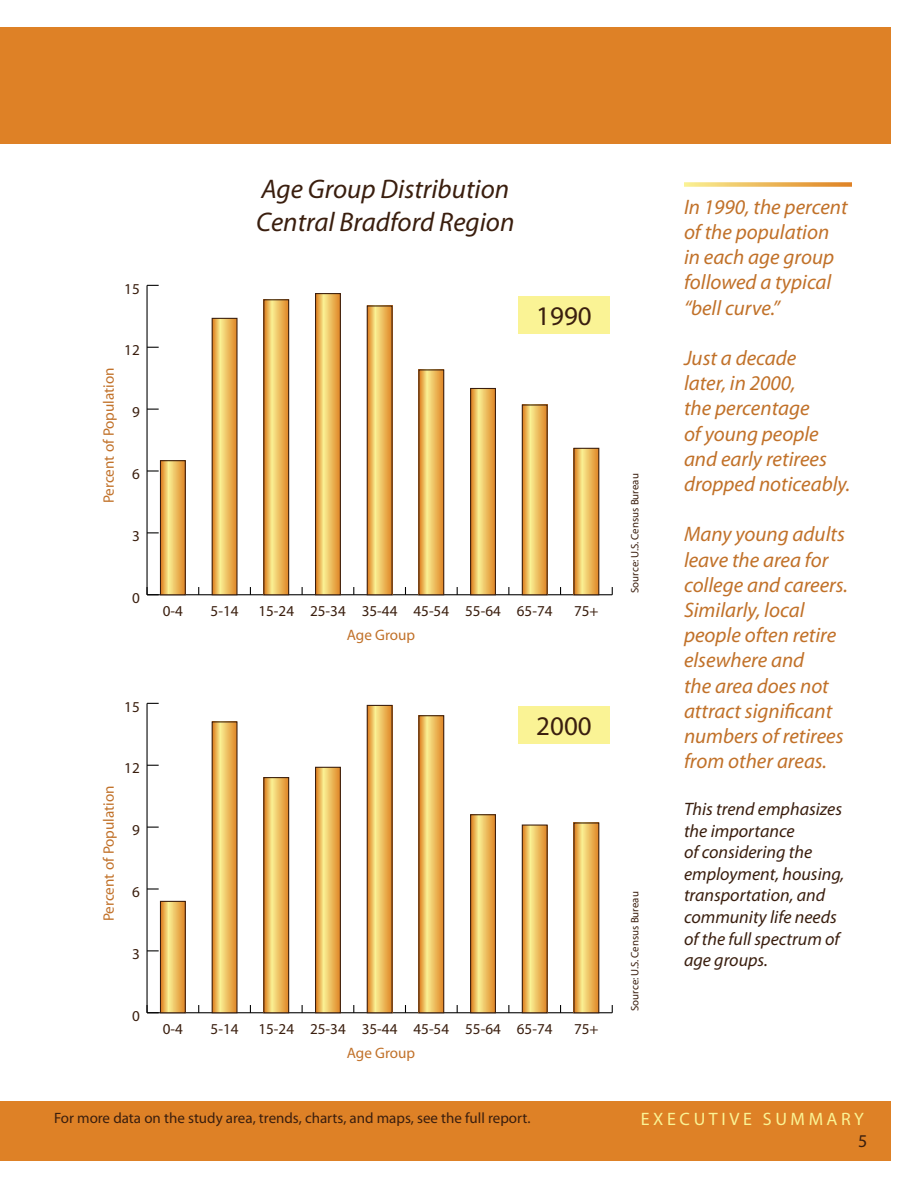
<style>
.page{position:relative;width:918px;height:1188px;background:#fff}
.page>*{position:absolute;margin:0;border:0;box-sizing:border-box;transform-origin:0 0}
.t1{font:italic 27px/32.4px "Myriad Pro";color:#3a1e0e}
.t2{font:27px "Myriad Pro";color:#3a1e0e}
.t3{font:italic 21px/25.2px "Myriad Pro";color:#c17129}
.t4{font:italic 18px/21.6px "Myriad Pro";color:#3a1e0e}
.t5{font:18px "Myriad Pro";letter-spacing:.2em;color:#faf395}
.t6{font:18px "Myriad Pro";color:#3a1e0e}
.t7{font:15.15px "Myriad";color:#3a1e0e}
.t8{font:15.15px "Myriad";color:#c17129}
.t9{font:15px "Myriad Pro";color:#3a1e0e}
.t10{font:10.8px "Myriad";color:#3a1e0e}
</style>
<div class="page">
<div style="left:0;top:1101px;width:891px;height:60px;background:#de8126"></div>
<div style="left:0;top:27px;width:891px;height:116px;background:#de8126"></div>
<hr style="left:147px;top:594px;width:465px;height:1px;background:#000">
<hr style="left:147px;top:285px;width:1px;height:310px;background:#000">
<svg style="left:147px;top:587px;width:12px;height:8px"></svg>
<svg style="left:147px;top:532px;width:12px;height:1px"></svg>
<svg style="left:147px;top:470px;width:12px;height:2px"></svg>
<svg style="left:147px;top:409px;width:12px;height:1px"></svg>
<svg style="left:147px;top:347px;width:12px;height:1px"></svg>
<svg style="left:147px;top:285px;width:12px;height:1px"></svg>
<svg style="left:162px;top:462px;width:22px;height:131px;background:#edbd5f"></svg>
<div style="left:160px;top:460px;width:26px;height:135px;border:1px solid #3a1e0e"></div>
<svg style="left:214px;top:320px;width:22px;height:273px;background:#edbd5f"></svg>
<div style="left:212px;top:318px;width:26px;height:277px;border:1px solid #3a1e0e"></div>
<svg style="left:265px;top:301px;width:22px;height:292px;background:#edbd5f"></svg>
<div style="left:263px;top:299px;width:26px;height:296px;border:1px solid #3a1e0e"></div>
<svg style="left:317px;top:295px;width:22px;height:298px;background:#edbd5f"></svg>
<div style="left:315px;top:293px;width:26px;height:302px;border:1px solid #3a1e0e"></div>
<svg style="left:369px;top:307px;width:22px;height:286px;background:#edbd5f"></svg>
<div style="left:367px;top:305px;width:26px;height:290px;border:1px solid #3a1e0e"></div>
<svg style="left:420px;top:371px;width:22px;height:222px;background:#edbd5f"></svg>
<div style="left:418px;top:369px;width:26px;height:226px;border:1px solid #3a1e0e"></div>
<svg style="left:472px;top:390px;width:22px;height:203px;background:#edbd5f"></svg>
<div style="left:470px;top:388px;width:26px;height:207px;border:1px solid #3a1e0e"></div>
<svg style="left:524px;top:406px;width:22px;height:187px;background:#edbd5f"></svg>
<div style="left:522px;top:404px;width:26px;height:191px;border:1px solid #3a1e0e"></div>
<svg style="left:575px;top:450px;width:22px;height:143px;background:#edbd5f"></svg>
<div style="left:573px;top:448px;width:26px;height:147px;border:1px solid #3a1e0e"></div>
<hr style="left:147px;top:1012px;width:465px;height:1px;background:#000">
<hr style="left:147px;top:703px;width:1px;height:310px;background:#000">
<svg style="left:147px;top:1005px;width:12px;height:8px"></svg>
<svg style="left:147px;top:950px;width:12px;height:1px"></svg>
<svg style="left:147px;top:888px;width:12px;height:2px"></svg>
<svg style="left:147px;top:827px;width:12px;height:1px"></svg>
<svg style="left:147px;top:765px;width:12px;height:1px"></svg>
<svg style="left:147px;top:703px;width:12px;height:1px"></svg>
<svg style="left:162px;top:903px;width:22px;height:108px;background:#edbd5f"></svg>
<div style="left:160px;top:901px;width:26px;height:112px;border:1px solid #3a1e0e"></div>
<svg style="left:214px;top:723px;width:22px;height:288px;background:#edbd5f"></svg>
<div style="left:212px;top:721px;width:26px;height:292px;border:1px solid #3a1e0e"></div>
<svg style="left:265px;top:779px;width:22px;height:232px;background:#edbd5f"></svg>
<div style="left:263px;top:777px;width:26px;height:236px;border:1px solid #3a1e0e"></div>
<svg style="left:317px;top:769px;width:22px;height:242px;background:#edbd5f"></svg>
<div style="left:315px;top:767px;width:26px;height:246px;border:1px solid #3a1e0e"></div>
<svg style="left:369px;top:707px;width:22px;height:304px;background:#edbd5f"></svg>
<div style="left:367px;top:705px;width:26px;height:308px;border:1px solid #3a1e0e"></div>
<svg style="left:420px;top:717px;width:22px;height:294px;background:#edbd5f"></svg>
<div style="left:418px;top:715px;width:26px;height:298px;border:1px solid #3a1e0e"></div>
<svg style="left:472px;top:816px;width:22px;height:195px;background:#edbd5f"></svg>
<div style="left:470px;top:814px;width:26px;height:199px;border:1px solid #3a1e0e"></div>
<svg style="left:524px;top:827px;width:22px;height:184px;background:#edbd5f"></svg>
<div style="left:522px;top:825px;width:26px;height:188px;border:1px solid #3a1e0e"></div>
<svg style="left:575px;top:824px;width:22px;height:187px;background:#edbd5f"></svg>
<div style="left:573px;top:822px;width:26px;height:191px;border:1px solid #3a1e0e"></div>
<div style="left:518px;top:296px;width:92px;height:37px;background:#faf395"></div>
<div style="left:518px;top:706px;width:92px;height:37px;background:#faf395"></div>
<svg style="left:684px;top:182px;width:168px;height:5px"></svg>
<p class="t7" style="left:124px;top:281px;width:17px">15</p>
<p class="t8" style="left:101px;top:503px;width:137px;rotate:-90deg">Percent of Population</p>
<p class="t7" style="left:124px;top:343px;width:17px">12</p>
<p class="t7" style="left:132px;top:405px;width:9px">9</p>
<p class="t7" style="left:132px;top:467px;width:9px">6</p>
<p class="t7" style="left:132px;top:528px;width:9px">3</p>
<p class="t7" style="left:132px;top:590px;width:9px">0</p>
<p class="t7" style="left:124px;top:699px;width:17px">15</p>
<p class="t8" style="left:101px;top:921px;width:137px;rotate:-90deg">Percent of Population</p>
<p class="t7" style="left:124px;top:761px;width:17px">12</p>
<p class="t7" style="left:132px;top:823px;width:9px">9</p>
<p class="t7" style="left:132px;top:885px;width:9px">6</p>
<p class="t7" style="left:132px;top:946px;width:9px">3</p>
<p class="t7" style="left:132px;top:1008px;width:9px">0</p>
<p class="t1" style="left:256px;top:173px;width:260px">Age Group Distribution<br>Central Bradford Region</p>
<p class="t2" style="left:536px;top:301px;width:57px">1990</p>
<p class="t7" style="left:163px;top:603px;width:22px">0-4</p>
<p class="t7" style="left:211px;top:603px;width:29px">5-14</p>
<p class="t7" style="left:258px;top:603px;width:296px">15-24 25-34 35-44 45-54 55-64 65-74</p>
<p class="t7" style="left:574px;top:603px;width:26px">75+</p>
<p class="t8" style="left:347px;top:628px;width:70px">Age Group</p>
<p class="t2" style="left:536px;top:711px;width:57px">2000</p>
<p class="t7" style="left:163px;top:1021px;width:22px">0-4</p>
<p class="t7" style="left:211px;top:1021px;width:29px">5-14</p>
<p class="t7" style="left:258px;top:1021px;width:296px">15-24 25-34 35-44 45-54 55-64 65-74</p>
<p class="t7" style="left:574px;top:1021px;width:26px">75+</p>
<p class="t8" style="left:347px;top:1046px;width:70px">Age Group</p>
<p class="t9" style="left:54px;top:1110px;width:478px">For more data on the study area, trends, charts, and maps, see the full report.</p>
<p class="t10" style="left:629px;top:593px;width:121px;rotate:-90deg">Source: U.S. Census Bureau</p>
<p class="t10" style="left:629px;top:1011px;width:121px;rotate:-90deg">Source: U.S. Census Bureau</p>
<p class="t3" style="left:684px;top:194px;width:165px">In 1990, the percent of the population in each age group followed a typical “bell curve.”</p>
<p class="t3" style="left:684px;top:345px;width:168px">Just a decade<br>later, in 2000,<br>the percentage<br>of young people and early retirees dropped noticeably.</p>
<p class="t3" style="left:684px;top:521px;width:165px">Many young adults leave the area for college and careers.<br>Similarly, local people often retire elsewhere and<br>the area does not attract significant numbers of retirees from other areas.</p>
<p class="t4" style="left:684px;top:798px;width:162px">This trend emphasizes the importance<br>of considering the employment, housing, transportation, and community life needs of the full spectrum of age groups.</p>
<p class="t5" style="left:641px;top:1110px;width:225px">EXECUTIVE SUMMARY</p>
<p class="t6" style="left:858px;top:1132px;width:11px">5</p>
</div>
